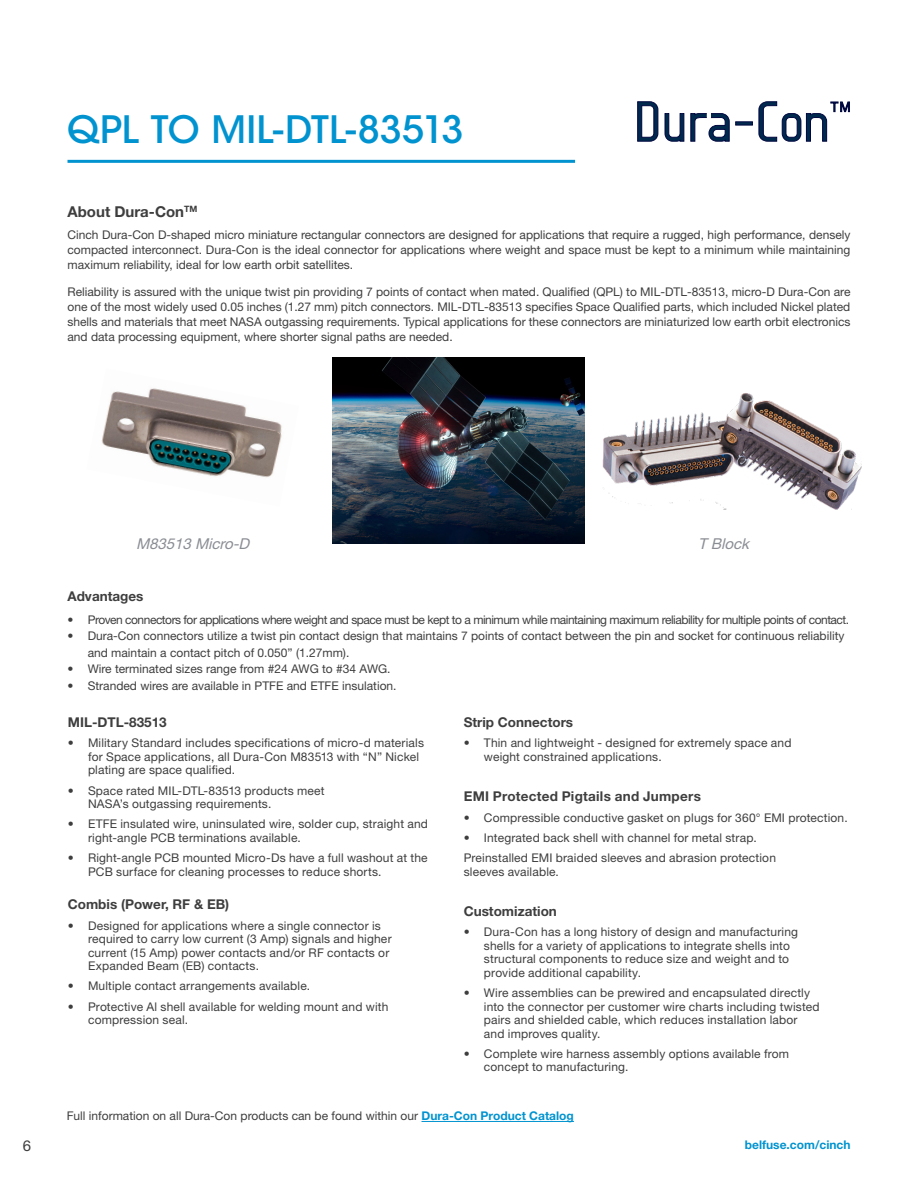
<style>
.page{position:relative;width:918px;height:1188px;background:#fff}
.page>*{position:absolute;margin:0;border:0;box-sizing:border-box;transform-origin:0 0}
.t1{font:500 37.5px "ITC Avant Garde Std";color:#0093d0}
.t2{font:italic 15px "Helvetica Neue LT Pro";color:#8a8d94}
.t3{font:700 15px "Helvetica Neue LT Pro";color:#3e3e3f}
.t4{font:15px "Helvetica Neue LT Pro";color:#3e3e3f}
.bullets{font:700 13.5px "Helvetica Neue LT Pro";color:#3e3e3f}
.bullets-2{font:700 13.5px "Helvetica Neue LT Pro";letter-spacing:.02em;color:#3e3e3f}
.bullets-3{font:12px/13.5px "Helvetica Neue LT Pro";letter-spacing:.01em;color:#3e3e3f}
.bullets-4{font:12px "Helvetica Neue LT Pro";letter-spacing:-.04em;color:#3e3e3f}
.t5{font:700 12px "Helvetica Neue LT Pro";color:#0093d0}
.s1{font-weight:700;color:#0093d0}
</style>
<div class="page">
<hr style="left:68px;top:160px;width:507px;height:3px;background:#0093d0">
<img style="left:101px;top:388px;width:181px;height:90px">
<img style="left:332px;top:358px;width:252px;height:186px">
<hr style="left:421px;top:1121px;width:153px;height:1px;background:#0093d0">
<svg style="left:638px;top:102px;width:20px;height:39px"></svg>
<svg style="left:665px;top:113px;width:19px;height:28px"></svg>
<svg style="left:691px;top:113px;width:38px;height:28px"></svg>
<div style="left:736px;top:122px;width:17px;height:3px;background:#00294e;border:1px solid #00073f"></div>
<svg style="left:759px;top:102px;width:91px;height:39px"></svg>
<img style="left:602px;top:393px;width:260px;height:117px">
<p class="t1" style="left:67px;top:106px;width:398px">QPL TO MIL-DTL-83513</p>
<p class="t3" style="left:68px;top:202px;width:131px">About Dura-Con<sup>TM</sup></p>
<p class="bullets-3" style="left:68px;top:227px;width:785px;line-height:15px;text-align:justify">Cinch Dura-Con D-shaped micro miniature rectangular connectors are designed for applications that require a rugged, high performance, densely compacted interconnect. Dura-Con is the ideal connector for applications where weight and space must be kept to a minimum while maintaining maximum reliability, ideal for low earth orbit satellites.</p>
<p class="bullets-3" style="left:68px;top:284px;width:785px;line-height:15px;text-align:justify">Reliability is assured with the unique twist pin providing 7 points of contact when mated. Qualified (QPL) to MIL-DTL-83513, micro-D Dura-Con are one of the most widely used 0.05 inches (1.27 mm) pitch connectors. MIL-DTL-83513 specifies Space Qualified parts, which included Nickel plated shells and materials that meet NASA outgassing requirements. Typical applications for these connectors are miniaturized low earth orbit electronics and data processing equipment, where shorter signal paths are needed.</p>
<p class="t2" style="left:136px;top:535px;width:119px">M83513 Micro-D</p>
<p class="t2" style="left:698px;top:535px;width:56px">T Block</p>
<p class="bullets" style="left:68px;top:587px;width:78px">Advantages</p>
<p class="bullets-4" style="left:68px;top:612px;width:783px">• Proven connectors for applications where weight and space must be kept to a minimum while maintaining maximum reliability for multiple points of contact.</p>
<p class="bullets-3" style="left:88px;top:627px;width:758px;line-height:16.5px;text-indent:-20px">• Dura-Con connectors utilize a twist pin contact design that maintains 7 points of contact between the pin and socket for continuous reliability and maintain a contact pitch of 0.050” (1.27mm).</p>
<p class="bullets-3" style="left:68px;top:662px;width:325px">• Wire terminated sizes range from #24 AWG to #34 AWG.</p>
<p class="bullets-3" style="left:68px;top:678px;width:331px">• Stranded wires are available in PTFE and ETFE insulation.</p>
<p class="bullets" style="left:68px;top:714px;width:101px">MIL-DTL-83513</p>
<p class="bullets-3" style="left:88px;top:736px;width:338px;text-indent:-20px">• Military Standard includes specifications of micro-d materials for Space applications, all Dura-Con M83513 with “N” Nickel plating are space qualified.</p>
<p class="bullets-3" style="left:88px;top:783px;width:238px;text-indent:-20px">• Space rated MIL-DTL-83513 products meet<br>NASA’s outgassing requirements.</p>
<p class="bullets-3" style="left:88px;top:817px;width:342px;text-indent:-20px">• ETFE insulated wire, uninsulated wire, solder cup, straight and right-angle PCB terminations available.</p>
<p class="bullets-3" style="left:88px;top:851px;width:341px;text-indent:-20px">• Right-angle PCB mounted Micro-Ds have a full washout at the<br>PCB surface for cleaning processes to reduce shorts.</p>
<p class="bullets" style="left:68px;top:896px;width:163px">Combis (Power, RF &amp; EB)</p>
<p class="bullets-3" style="left:88px;top:918px;width:305px;text-indent:-20px">• Designed for applications where a single connector is required to carry low current (3 Amp) signals and higher current (15 Amp) power contacts and/or RF contacts or Expanded Beam (EB) contacts.</p>
<p class="bullets-3" style="left:68px;top:979px;width:244px">• Multiple contact arrangements available.</p>
<p class="bullets-3" style="left:88px;top:999px;width:302px;text-indent:-20px">• Protective Al shell available for welding mount and with compression seal.</p>
<p class="bullets" style="left:464px;top:714px;width:111px">Strip Connectors</p>
<p class="bullets-3" style="left:484px;top:736px;width:309px;text-indent:-20px">• Thin and lightweight - designed for extremely space and weight constrained applications.</p>
<p class="bullets-2" style="left:464px;top:788px;width:239px">EMI Protected Pigtails and Jumpers</p>
<p class="bullets-3" style="left:464px;top:810px;width:385px">• Compressible conductive gasket on plugs for 360° EMI protection.</p>
<p class="bullets-3" style="left:464px;top:830px;width:295px">• Integrated back shell with channel for metal strap.</p>
<p class="bullets-3" style="left:464px;top:851px;width:314px">Preinstalled EMI braided sleeves and abrasion protection sleeves available.</p>
<p class="bullets" style="left:464px;top:903px;width:95px">Customization</p>
<p class="bullets-3" style="left:484px;top:925px;width:316px;text-indent:-20px">• Dura-Con has a long history of design and manufacturing shells for a variety of applications to integrate shells into structural components to reduce size and weight and to provide additional capability.</p>
<p class="bullets-3" style="left:484px;top:986px;width:337px;text-indent:-20px">• Wire assemblies can be prewired and encapsulated directly into the connector per customer wire charts including twisted pairs and shielded cable, which reduces installation labor and improves quality.</p>
<p class="bullets-3" style="left:484px;top:1046px;width:307px;text-indent:-20px">• Complete wire harness assembly options available from concept to manufacturing.</p>
<p class="bullets-3" style="left:67px;top:1109px;width:509px">Full information on all Dura-Con products can be found within our <span class="s1">Dura-Con Product Catalog</span></p>
<p class="t4" style="left:23px;top:1137px;width:10px">6</p>
<p class="t5" style="left:745px;top:1137px;width:107px">belfuse.com/cinch</p>
</div>
